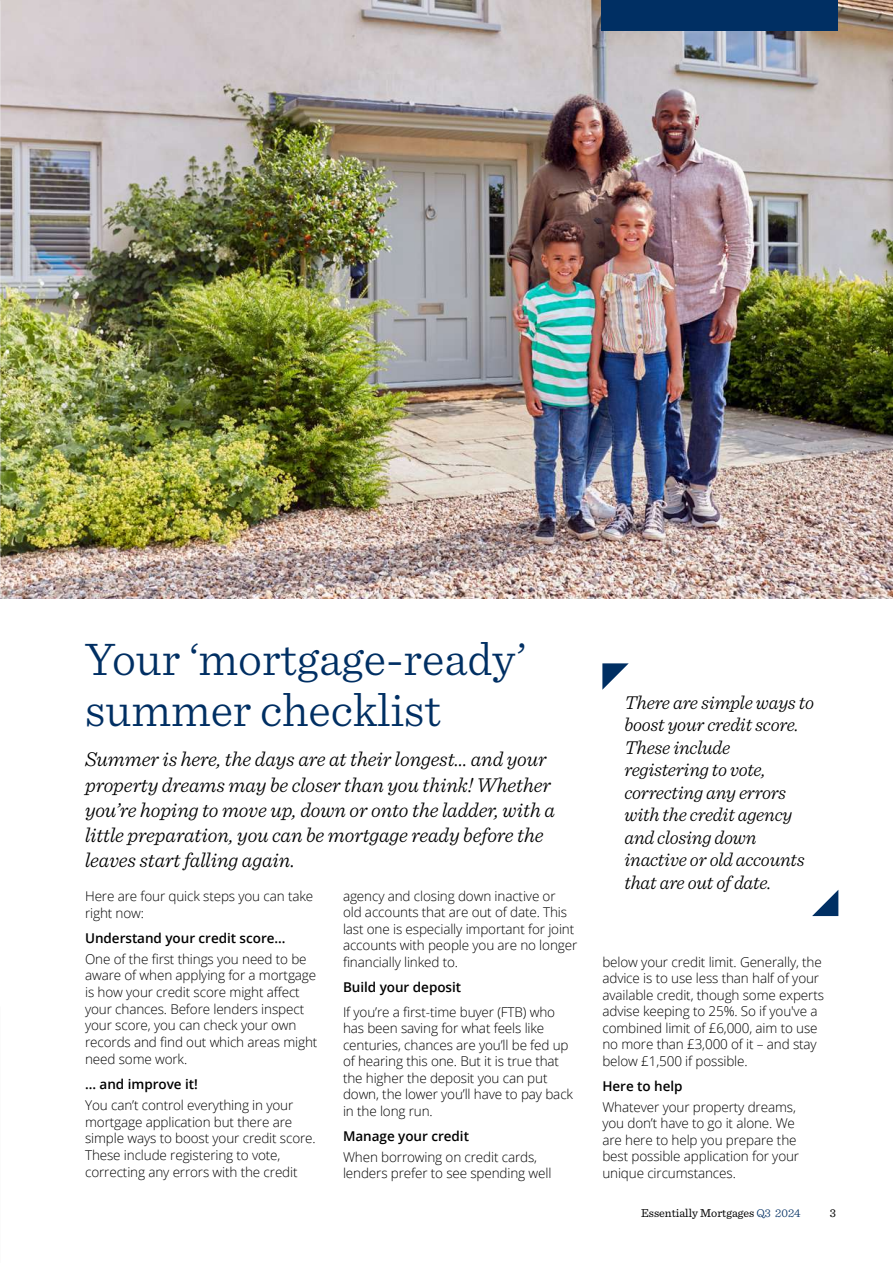
<style>
.page{position:relative;width:893px;height:1263px;background:#fff}
.page>*{position:absolute;margin:0;border:0;box-sizing:border-box;transform-origin:0 0}
.t1{font:300 48px/51px "Sentinel";color:#002f63}
.t2{font:italic 300 21px/25.2px "Sentinel";letter-spacing:-.005em;color:#000}
.t3{font:italic 300 19.5px/22.5px "Sentinel";letter-spacing:-.01em;color:#000}
.t4{font:300 13.5px/16.5px "Open Sans";letter-spacing:-.01em;color:#000}
.t5{font:600 13.5px "Open Sans";letter-spacing:-.005em;color:#000}
.t6{font:12px "Sentinel";color:#000}
.s1{font-weight:300;color:#002f63}
</style>
<div class="page">
<img style="left:1px;top:0;width:892px;height:598px">
<svg style="left:0;top:0;width:1px;height:599px"></svg>
<div style="left:601px;top:0;width:237px;height:31px;background:#002f63"></div>
<svg style="left:602px;top:663px;width:27px;height:27px"></svg>
<svg style="left:812px;top:890px;width:26px;height:26px"></svg>
<h1 class="t1" style="left:85px;top:630px;width:443px">Your ‘mortgage-ready’ summer checklist</h1>
<p class="t2" style="left:85px;top:745px;width:471px">Summer is here, the days are at their longest… and your property dreams may be closer than you think! Whether you’re hoping to move up, down or onto the ladder, with a little preparation, you can be mortgage ready before the leaves start falling again.</p>
<p class="t4" style="left:85px;top:887px;width:230px">Here are four quick steps you can take right now:</p>
<p class="t5" style="left:85px;top:928px;width:202px">Understand your credit score...</p>
<p class="t4" style="left:85px;top:950px;width:234px">One of the first things you need to be aware of when applying for a mortgage is how your credit score might affect your chances. Before lenders inspect your score, you can check your own records and find out which areas might need some work.</p>
<p class="t5" style="left:85px;top:1075px;width:114px">… and improve it!</p>
<p class="t4" style="left:85px;top:1096px;width:232px">You can’t control everything in your mortgage application but there are simple ways to boost your credit score.<br>These include registering to vote, correcting any errors with the credit</p>
<p class="t4" style="left:343px;top:887px;width:236px">agency and closing down inactive or old accounts that are out of date. This last one is especially important for joint accounts with people you are no longer financially linked to.</p>
<p class="t5" style="left:343px;top:978px;width:120px">Build your deposit</p>
<p class="t4" style="left:343px;top:1003px;width:232px">If you’re a first-time buyer (FTB) who has been saving for what feels like centuries, chances are you’ll be fed up of hearing this one. But it is true that the higher the deposit you can put down, the lower you’ll have to pay back in the long run.</p>
<p class="t5" style="left:343px;top:1127px;width:127px">Manage your credit</p>
<p class="t4" style="left:343px;top:1148px;width:210px">When borrowing on credit cards, lenders prefer to see spending well</p>
<h3 class="t3" style="left:624px;top:690px;width:191px">There are simple ways to boost your credit score.<br>These include registering to vote, correcting any errors with the credit agency and closing down inactive or old accounts that are out of date.</h3>
<p class="t4" style="left:602px;top:953px;width:223px">below your credit limit. Generally, the advice is to use less than half of your available credit, though some experts advise keeping to 25%. So if you've a combined limit of £6,000, aim to use no more than £3,000 of it – and stay below £1,500 if possible.</p>
<p class="t5" style="left:602px;top:1077px;width:82px">Here to help</p>
<p class="t4" style="left:602px;top:1098px;width:198px">Whatever your property dreams, you don’t have to go it alone. We are here to help you prepare the best possible application for your unique circumstances.</p>
<p class="t6" style="left:641px;top:1204px;width:161px">Essentially Mortgages <span class="s1">Q3 2024</span></p>
<p class="t6" style="left:830px;top:1204px;width:8px">3</p>
</div>
